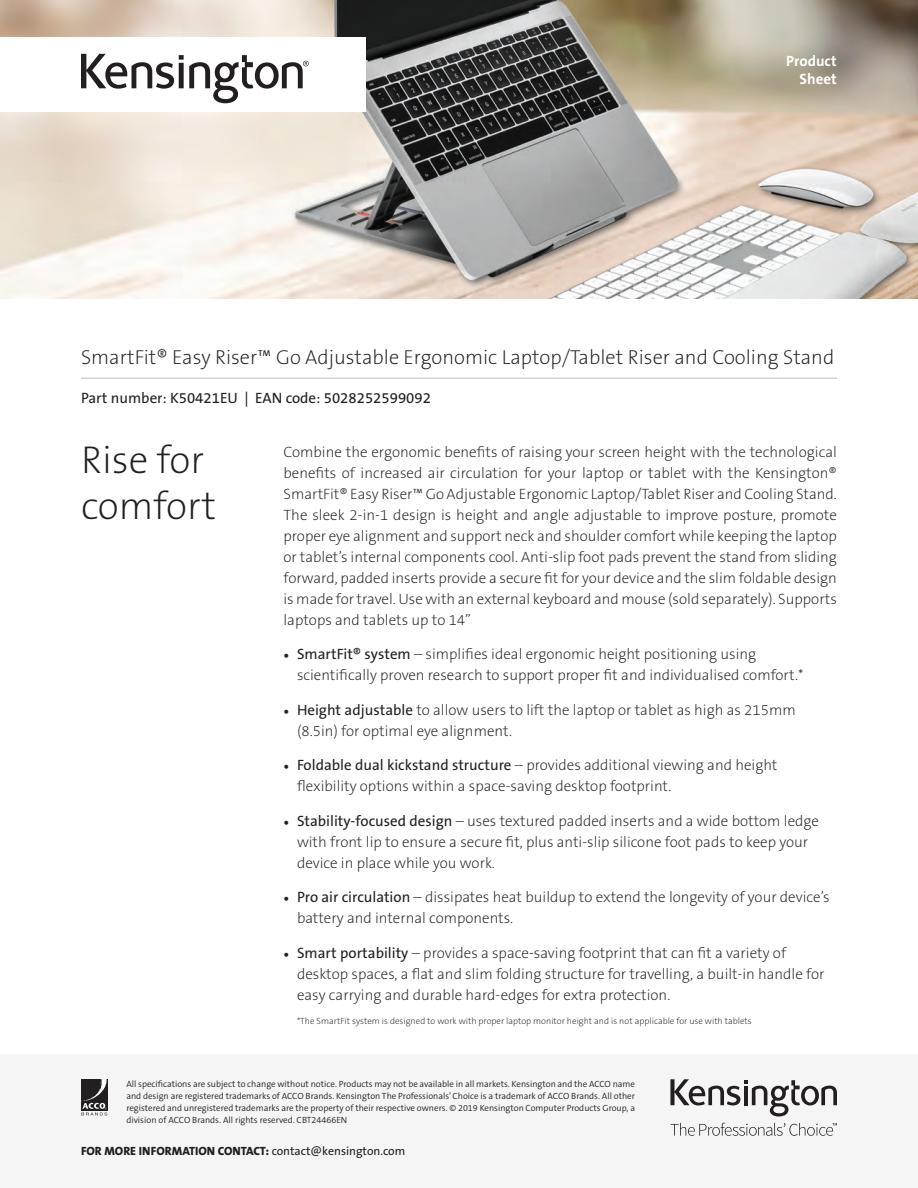
<style>
.page{position:relative;width:918px;height:1188px;background:#fff}
.page>*{position:absolute;margin:0;border:0;box-sizing:border-box;transform-origin:0 0}
.t1{font:39px/46.5px "The Sans KENSINGTON2 XL";color:#231f20}
.t2{font:20.25px "The Sans KENSINGTON2 XL";color:#231f20}
.t3{font:15px/21px "The Sans KENSINGTON2 XL";color:#231f20}
.t4{font:15px "The Sans KENSINGTON5 Rg";color:#231f20}
.t5{font:15px/18px "The Sans KENSINGTON7 Bd";color:#fff;text-align:right}
.t6{font:12px "The Sans KENSINGTON8 XB";color:#231f20}
.t7{font:9px/12px "The Sans KENSINGTON4 SL";color:#231f20;text-align:justify}
.t8{font:9px "The Sans KENSINGTON2 XL";color:#231f20}
.s1{font-family:"Minion Pro"}
.s2{font-family:"The Sans KENSINGTON5 Rg"}
</style>
<div class="page">
<img style="left:0;top:0;width:918px;height:298px">
<div style="left:0;top:38px;width:366px;height:74px;background:#fff"></div>
<hr style="left:81px;top:378px;width:756px;height:1px;background:#bcbdc0">
<svg style="left:81px;top:54px;width:228px;height:49px"></svg>
<div style="left:0;top:1054px;width:918px;height:134px;background:#f5f5f6"></div>
<img style="left:81px;top:1079px;width:27px;height:32px">
<svg style="left:81px;top:1103px;width:26px;height:13px"></svg>
<svg style="left:670px;top:1079px;width:167px;height:37px"></svg>
<svg style="left:670px;top:1123px;width:167px;height:13px"></svg>
<p class="t5" style="left:786px;top:52px;width:52px">Product<br>Sheet</p>
<h2 class="t2" style="left:81px;top:347px;width:755px">SmartFit® Easy Riser™ Go Adjustable Ergonomic Laptop/Tablet Riser and Cooling Stand</h2>
<p class="t4" style="left:81px;top:389px;width:352px">Part number: K50421EU | EAN code: 5028252599092</p>
<h1 class="t1" style="left:81px;top:438px;width:137px">Rise for comfort</h1>
<p class="t3" style="left:284px;top:442px;width:555px;text-align:justify">Combine the ergonomic benefits of raising your screen height with the technological benefits of increased air circulation for your laptop or tablet with the Kensington® SmartFit® Easy Riser™ Go Adjustable Ergonomic Laptop/Tablet Riser and Cooling Stand.<br>The sleek 2-in-1 design is height and angle adjustable to improve posture, promote proper eye alignment and support neck and shoulder comfort while keeping the laptop or tablet’s internal components cool. Anti-slip foot pads prevent the stand from sliding forward, padded inserts provide a secure fit for your device and the slim foldable design is made for travel. Use with an external keyboard and mouse (sold separately). Supports laptops and tablets up to 14”</p>
<p class="t3" style="left:297px;top:644px;width:508px;text-indent:-14px"><span class="s1">•</span> <span class="s2">SmartFit® system</span> – simplifies ideal ergonomic height positioning using scientifically proven research to support proper fit and individualised comfort.*</p>
<p class="t3" style="left:297px;top:700px;width:500px;text-indent:-14px"><span class="s1">•</span> <span class="s2">Height adjustable</span> to allow users to lift the laptop or tablet as high as 215mm (8.5in) for optimal eye alignment.</p>
<p class="t3" style="left:297px;top:755px;width:482px;text-indent:-14px"><span class="s1">•</span> <span class="s2">Foldable dual kickstand structure</span> – provides additional viewing and height flexibility options within a space-saving desktop footprint.</p>
<p class="t3" style="left:297px;top:811px;width:524px;text-indent:-14px"><span class="s1">•</span> <span class="s2">Stability-focused design</span> – uses textured padded inserts and a wide bottom ledge with front lip to ensure a secure fit, plus anti-slip silicone foot pads to keep your device in place while you work.</p>
<p class="t3" style="left:297px;top:887px;width:534px;text-indent:-14px"><span class="s1">•</span> <span class="s2">Pro air circulation</span> – dissipates heat buildup to extend the longevity of your device’s battery and internal components.</p>
<p class="t3" style="left:297px;top:943px;width:529px;text-indent:-14px"><span class="s1">•</span> <span class="s2">Smart portability</span> – provides a space-saving footprint that can fit a variety of desktop spaces, a flat and slim folding structure for travelling, a built-in handle for easy carrying and durable hard-edges for extra protection.</p>
<p class="t8" style="left:297px;top:1016px;width:456px">*The SmartFit system is designed to work with proper laptop monitor height and is not applicable for use with tablets</p>
<p class="t7" style="left:126px;top:1079px;width:510px">All specifications are subject to change without notice. Products may not be available in all markets. Kensington and the ACCO name and design are registered trademarks of ACCO Brands. Kensington The Professionals’ Choice is a trademark of ACCO Brands. All other registered and unregistered trademarks are the property of their respective owners. © 2019 Kensington Computer Products Group, a division of ACCO Brands. All rights reserved. CBT24466EN</p>
<p class="t6" style="left:81px;top:1145px;width:326px">FOR MORE INFORMATION CONTACT: <span class="s2">contact@kensington.com</span></p>
</div>
